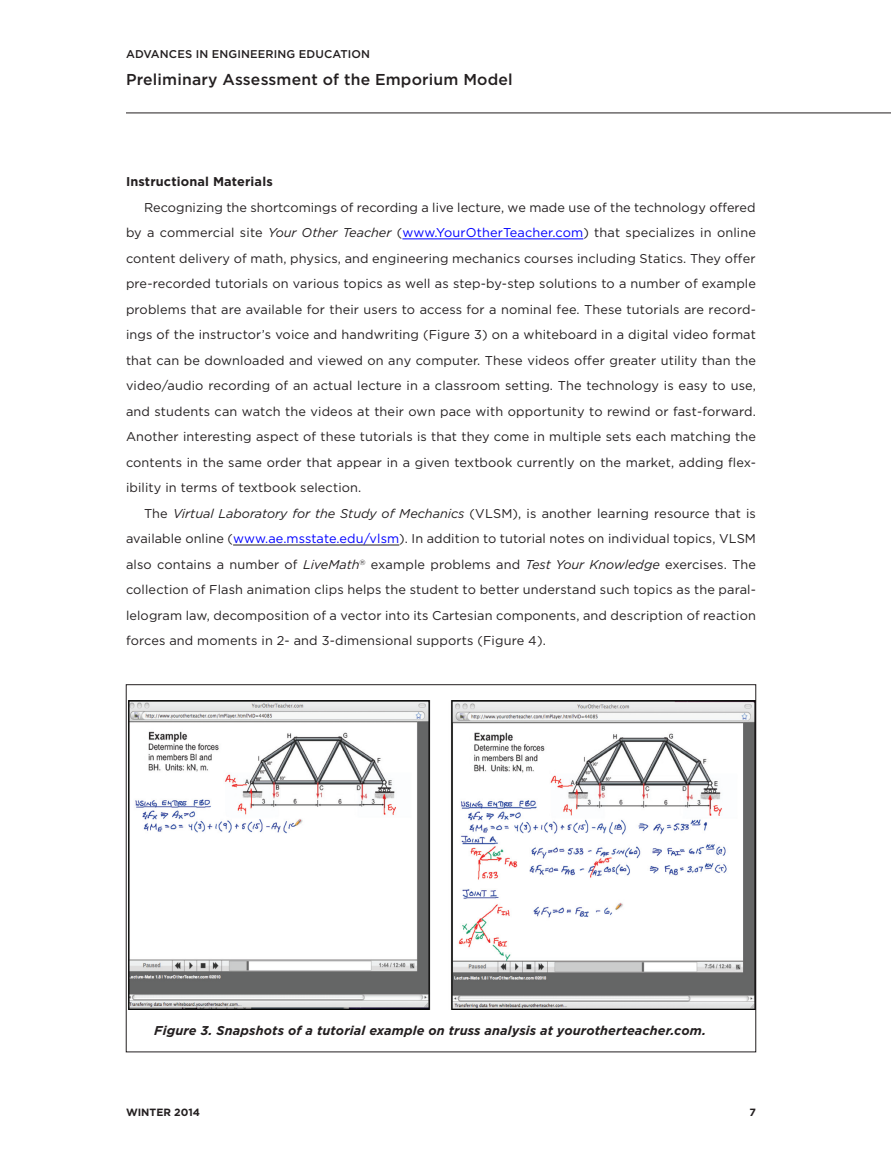
<style>
.page{position:relative;width:891px;height:1175px;background:#fff}
.page>*{position:absolute;margin:0;border:0;box-sizing:border-box;transform-origin:0 0}
.t1{font:500 15.75px "Gotham";letter-spacing:.01em;color:#231f20}
.body_text{font:12.75px/25.5px "Gotham";letter-spacing:.01em;color:#231f20;text-align:justify}
.t2{font:italic 700 12.75px "Gotham";letter-spacing:.01em;color:#231f20}
.t3{font:700 12.75px "Gotham";letter-spacing:.01em;color:#231f20}
.t4{font:500 11.25px "Gotham";letter-spacing:.01em;color:#231f20}
.t5{font:700 10.5px "Gotham";color:#231f20}
.s1{font-style:italic}
.s2{color:#00f}
</style>
<div class="page">
<hr style="left:126px;top:112px;width:765px;height:1px;background:#231f20">
<hr style="left:402px;top:239px;width:181px;height:1px;background:#00f">
<hr style="left:233px;top:545px;width:166px;height:1px;background:#231f20">
<img style="left:129px;top:701px;width:625px;height:308px">
<p class="t4" style="left:126px;top:48px;width:246px">advances in engineering Education</p>
<p class="t1" style="left:126px;top:71px;width:388px">Preliminary Assessment of the Emporium Model</p>
<h2 class="t3" style="left:126px;top:174px;width:148px">I nstructional Materials</h2>
<p class="body_text" style="left:126px;top:194px;width:632px;text-indent:18px">Recognizing the shortcomings of recording a live lecture, we made use of the technology offered by a commercial site <span class="s1">Your Other Teacher</span> (<span class="s2">www.YourOtherTeacher.com</span>) that specializes in online content delivery of math, physics, and engineering mechanics courses including Statics. They offer pre-recorded tutorials on various topics as well as step-by-step solutions to a number of example problems that are available for their users to access for a nominal fee. These tutorials are record&shy;ings of the instructor’s voice and handwriting (Figure 3) on a whiteboard in a digital video format that can be downloaded and viewed on any computer. These videos offer greater utility than the video/audio recording of an actual lecture in a classroom setting. The technology is easy to use, and students can watch the videos at their own pace with opportunity to rewind or fast-forward.<br>Another interesting aspect of these tutorials is that they come in multiple sets each matching the contents in the same order that appear in a given textbook currently on the market, adding flex&shy;ibility in terms of textbook selection.</p>
<p class="body_text" style="left:126px;top:500px;width:632px;text-indent:18px">The <span class="s1">Virtual Laboratory for the Study of Mechanics</span> (VLSM), is another learning resource that is available online (<span class="s2">www.ae.msstate.edu/vlsm</span>). In addition to tutorial notes on individual topics, VLSM also contains a number of <span class="s1">LiveMath</span><sup>®</sup> example problems and <span class="s1">Test Your Knowledge</span> exercises. The collection of Flash animation clips helps the student to better understand such topics as the paral&shy;lelogram law, decomposition of a vector into its Cartesian components, and description of reaction forces and moments in 2- and 3-dimensional supports (Figure 4).</p>
<p class="t2" style="left:154px;top:1023px;width:554px">Figure 3. Snapshots of a tutorial example on truss analysis at yourotherteacher.com.</p>
<p class="t5" style="left:126px;top:1106px;width:76px">winter 2014</p>
<p class="t5" style="left:750px;top:1106px;width:8px">7</p>
</div>
